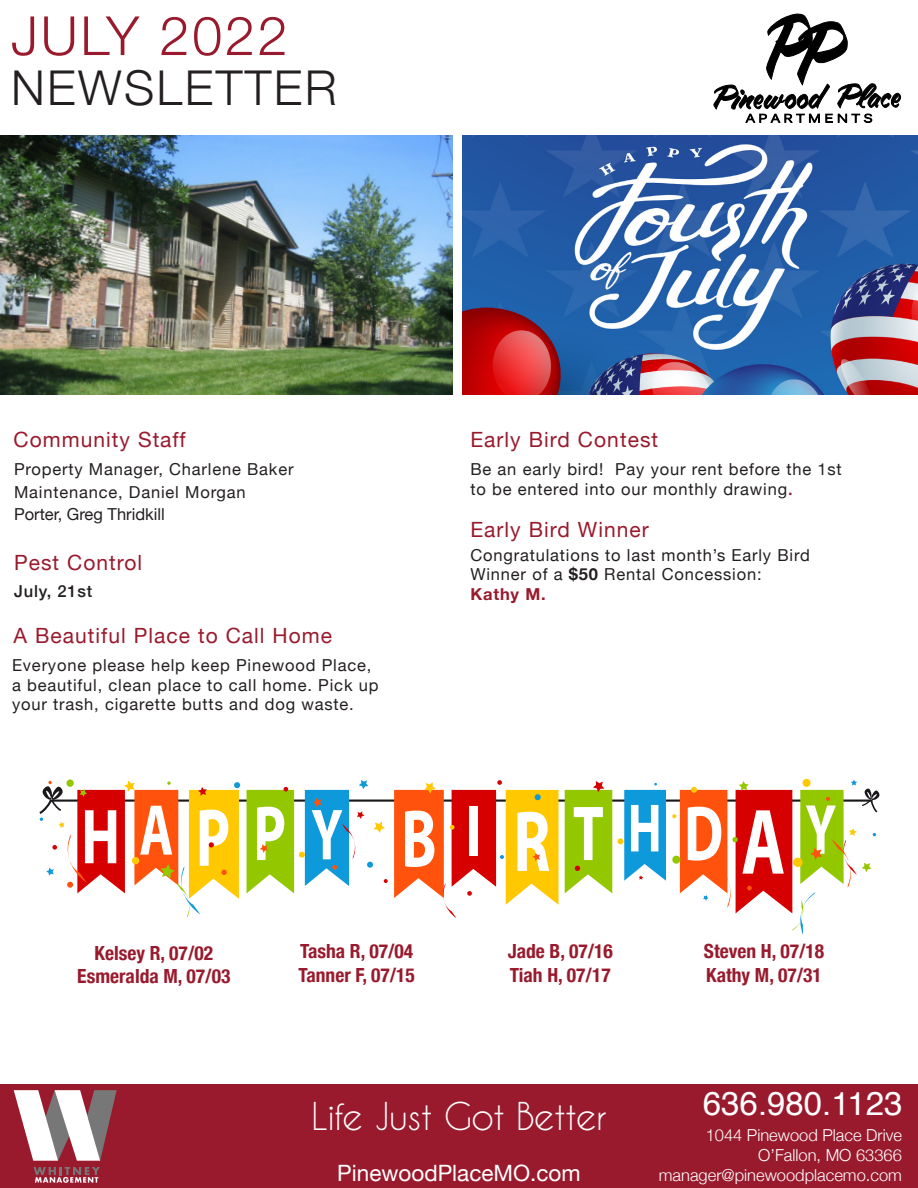
<style>
.page{position:relative;width:918px;height:1188px;background:#fff}
.page>*{position:absolute;margin:0;border:0;box-sizing:border-box;transform-origin:0 0}
.t1{font:300 54px "Helvetica Neue";letter-spacing:.05em;color:#991a2d}
.t2{font:300 48px "Helvetica Neue";letter-spacing:.05em;color:#231f20}
.t3{font:36px "Caviar Dreams";letter-spacing:-.02em;color:#fff}
.t4{font:33px "Helvetica";color:#fff}
.t5{font:22.5px "Helvetica Neue";color:#fff}
.t6{font:21px "Helvetica Neue";letter-spacing:.05em;color:#991a2d}
.t7{font:700 condensed 19.5px/23.4px "Helvetica Neue";color:#991a2d}
.t8{font:16.5px/19.5px "Helvetica Neue";letter-spacing:.05em;color:#231f20}
.t9{font:300 16.5px "Helvetica Neue";color:#fff}
.t10{font:16.5px "Helvetica Neue";color:#231f20}
.t11{font:500 16.5px "Helvetica Neue";letter-spacing:.05em;color:#231f20}
.t12{font:700 16.5px "Helvetica Neue";letter-spacing:.05em;color:#991a2d}
.s1{font-weight:500;color:#991a2d}
.s2{font-weight:700}
</style>
<div class="page">
<div style="left:0;top:1085px;width:918px;height:103px;background:#991a2d"></div>
<svg style="left:714px;top:14px;width:187px;height:109px"></svg>
<img style="left:0;top:135px;width:452px;height:260px">
<svg style="left:14px;top:1090px;width:103px;height:71px"></svg>
<svg style="left:34px;top:1167px;width:66px;height:16px"></svg>
<hr style="left:50px;top:800px;width:822px;height:2px;background:#1a171b">
<svg style="left:565px;top:781px;width:47px;height:112px"></svg>
<svg style="left:618px;top:783px;width:48px;height:98px"></svg>
<div style="left:66px;top:780px;width:8px;height:7px;background:#93c700;border-radius:50%"></div>
<svg style="left:39px;top:781px;width:201px;height:137px"></svg>
<svg style="left:247px;top:780px;width:141px;height:113px"></svg>
<svg style="left:672px;top:780px;width:207px;height:153px"></svg>
<svg style="left:394px;top:780px;width:165px;height:138px"></svg>
<img style="left:462px;top:135px;width:456px;height:260px">
<p class="t1" style="left:11px;top:-8px;width:278px">JULY 2022</p>
<p class="t2" style="left:11px;top:49px;width:327px">NEWSLETTER</p>
<p class="t6" style="left:14px;top:424px;width:174px">Community Staff</p>
<p class="t8" style="left:14px;top:461px;width:281px">Property Manager, Charlene Baker</p>
<p class="t8" style="left:14px;top:483px;width:233px">Maintenance, Daniel Morgan</p>
<p class="t10" style="left:14px;top:503px;width:152px">Porter, Greg Thridkill</p>
<p class="t6" style="left:14px;top:547px;width:130px">Pest Control</p>
<p class="t11" style="left:14px;top:578px;width:80px">July, 21st</p>
<p class="t6" style="left:14px;top:620px;width:320px">A Beautiful Place to Call Home</p>
<p class="t8" style="left:12px;top:657px;width:368px">Everyone please help keep Pinewood Place, a beautiful, clean place to call home. Pick up your trash, cigarette butts and dog waste.</p>
<p class="t6" style="left:470px;top:424px;width:189px">Early Bird Contest</p>
<p class="t8" style="left:470px;top:460px;width:373px">Be an early bird! Pay your rent before the 1st to be entered into our monthly drawing<span class="s1">.</span></p>
<p class="t6" style="left:470px;top:514px;width:180px">Early Bird Winner</p>
<p class="t8" style="left:470px;top:546px;width:341px">Congratulations to last month’s Early Bird<br>Winner of a <span class="s2">$50</span> Rental Concession:</p>
<p class="t12" style="left:470px;top:581px;width:77px">Kathy M.</p>
<p class="t7" style="left:77px;top:940px;width:155px;text-align:center">Kelsey R, 07/02<br>Esmeralda M, 07/03</p>
<p class="t7" style="left:299px;top:938px;width:118px">Tasha R, 07/04<br>Tanner F, 07/15</p>
<p class="t7" style="left:508px;top:938px;width:107px">Jade B, 07/16<br>Tiah H, 07/17</p>
<p class="t7" style="left:704px;top:938px;width:122px">Steven H, 07/18<br>Kathy M, 07/31</p>
<p class="t3" style="left:311px;top:1094px;width:297px">Life Just Got Better</p>
<p class="t5" style="left:337px;top:1156px;width:245px">PinewoodPlaceMO.com</p>
<p class="t4" style="left:703px;top:1078px;width:201px">636.980.1123</p>
<p class="t9" style="left:706px;top:1122px;width:198px">1044 Pinewood Place Drive</p>
<p class="t9" style="left:758px;top:1142px;width:145px">O’Fallon, MO 63366</p>
<p class="t9" style="left:659px;top:1161px;width:245px">manager@pinewoodplacemo.com</p>
</div>
